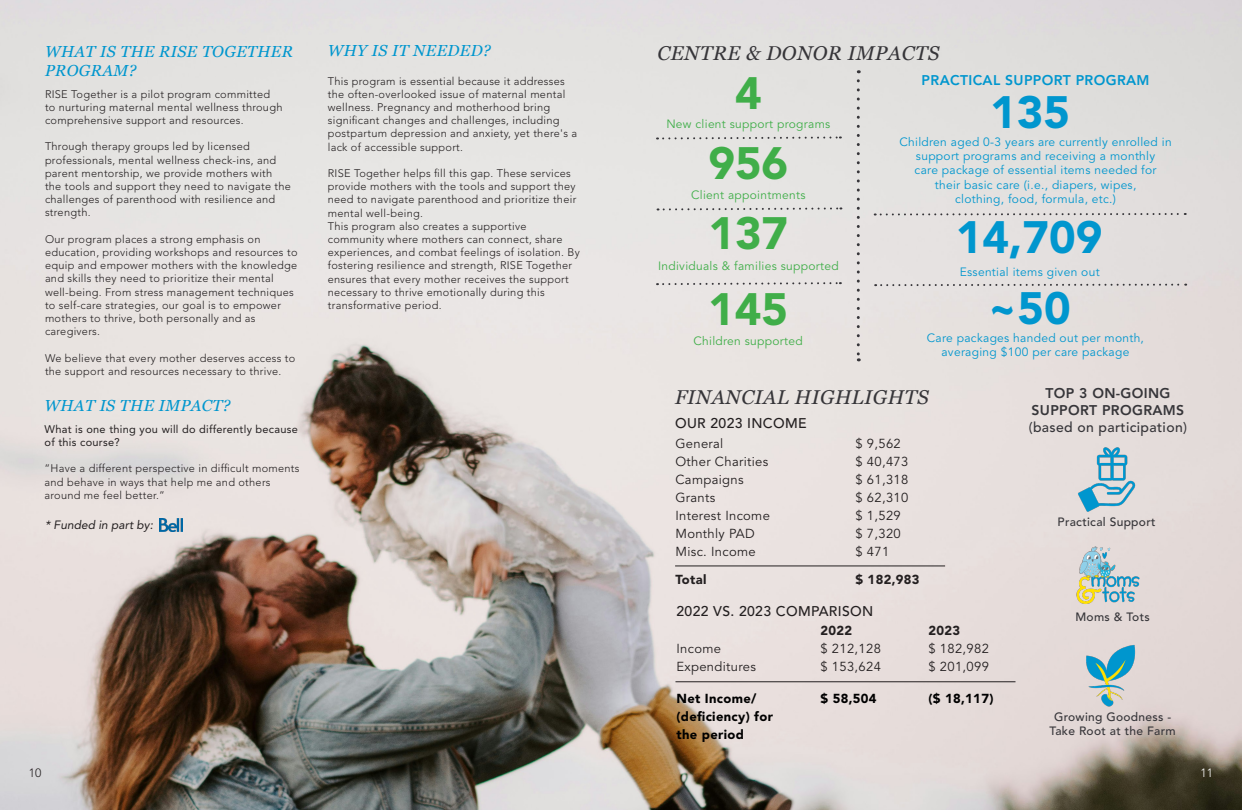
<style>
.page{position:relative;width:1242px;height:810px;background:#fff}
.page>*{position:absolute;margin:0;border:0;box-sizing:border-box;transform-origin:0 0}
.t1{font:900 45px "Avenir LT Std";color:#0096ce}
.t2{font:900 45px "Avenir LT Std";color:#40ae49}
.t3{font:italic 20px "Georgia";letter-spacing:.025em;color:#363539}
.t4{font:italic 16px/19.2px "Georgia";letter-spacing:.025em;color:#0096ce}
.t5{font:500 14px "Avenir LT Std";letter-spacing:.025em;color:#231f20}
.t6{font:800 14px/16.8px "Avenir LT Std";letter-spacing:.025em;color:#363539;text-align:center}
.t7{font:800 14px "Avenir LT Std";letter-spacing:.025em;color:#0096ce}
.t8{font:500 14px "Avenir LT Std";letter-spacing:.025em;color:#363539}
.t9{font:13px "Avenir LT Std";letter-spacing:.025em;color:#231f20}
.t10{font:900 13px/18px "Avenir LT Std";letter-spacing:.025em;color:#000}
.t11{font:900 13px "Avenir LT Std";letter-spacing:.025em;color:#231f20}
.t12{font:12px/14.4px "Avenir LT Std";letter-spacing:.025em;color:#0096ce;text-align:center}
.t13{font:12px "Avenir LT Std";letter-spacing:.025em;color:#40ae49}
.t14{font:500 12px/14.4px "Avenir LT Std";letter-spacing:.025em;color:#363539;text-align:center}
.t15{font:italic 12px "Avenir LT Std";color:#231f20}
.t16{font:300 12px "Avenir LT Std";color:#231f20}
.t17{font:300 12px "Avenir LT Std";color:#fff}
.t18{font:300 11px/13.2px "Avenir LT Std";letter-spacing:.025em;color:#231f20}
.t19{font:11px/13.2px "Avenir LT Std";letter-spacing:.025em;color:#231f20}
</style>
<div class="page">
<img style="left:0;top:0;width:1242px;height:810px">
<hr style="left:675px;top:565px;width:270px;height:1px;background:#231f20">
<hr style="left:675px;top:681px;width:341px;height:1px;background:#231f20">
<svg style="left:657px;top:135px;width:184px;height:5px"></svg>
<svg style="left:658px;top:206px;width:183px;height:5px"></svg>
<svg style="left:657px;top:281px;width:184px;height:5px"></svg>
<svg style="left:857px;top:81px;width:3px;height:280px"></svg>
<svg style="left:875px;top:283px;width:311px;height:4px"></svg>
<svg style="left:875px;top:212px;width:311px;height:4px"></svg>
<img style="left:1075px;top:448px;width:63px;height:63px">
<img style="left:1076px;top:544px;width:64px;height:63px">
<img style="left:1076px;top:643px;width:64px;height:63px">
<img style="left:159px;top:519px;width:23px;height:13px">
<h3 class="t4" style="left:45px;top:41px;width:250px">WHAT IS THE RISE TOGETHER<br>PROGRAM?</h3>
<p class="t18" style="left:45px;top:87px;width:239px">RISE Together is a pilot program committed to nurturing maternal mental wellness through comprehensive support and resources.</p>
<p class="t18" style="left:45px;top:140px;width:248px">Through therapy groups led by licensed professionals, mental wellness check-ins, and parent mentorship, we provide mothers with the tools and support they need to navigate the challenges of parenthood with resilience and strength.</p>
<p class="t18" style="left:45px;top:232px;width:254px">Our program places a strong emphasis on education, providing workshops and resources to equip and empower mothers with the knowledge and skills they need to prioritize their mental well-being. From stress management techniques to self-care strategies, our goal is to empower mothers to thrive, both personally and as caregivers.</p>
<p class="t18" style="left:45px;top:351px;width:252px">We believe that every mother deserves access to the support and resources necessary to thrive.</p>
<h3 class="t4" style="left:45px;top:396px;width:188px">WHAT IS THE IMPACT?</h3>
<p class="t19" style="left:45px;top:422px;width:255px">What is one thing you will do differently because of this course?</p>
<p class="t18" style="left:45px;top:462px;width:257px">“Have a different perspective in difficult moments and behave in ways that help me and others around me feel better.”</p>
<p class="t15" style="left:45px;top:518px;width:110px">* Funded in part by:</p>
<h3 class="t4" style="left:328px;top:40px;width:165px">WHY IS IT NEEDED?</h3>
<p class="t18" style="left:328px;top:74px;width:251px">This program is essential because it addresses the often-overlooked issue of maternal mental wellness. Pregnancy and motherhood bring significant changes and challenges, including postpartum depression and anxiety, yet there's a lack of accessible support.</p>
<p class="t18" style="left:328px;top:167px;width:254px">RISE Together helps fill this gap. These services provide mothers with the tools and support they need to navigate parenthood and prioritize their mental well-being.<br>This program also creates a supportive community where mothers can connect, share experiences, and combat feelings of isolation. By fostering resilience and strength, RISE Together ensures that every mother receives the support necessary to thrive emotionally during this transformative period.</p>
<h2 class="t3" style="left:657px;top:39px;width:283px">CENTRE &amp; DONOR IMPACTS</h2>
<h1 class="t2" style="left:735px;top:66px;width:28px">4</h1>
<p class="t13" style="left:666px;top:117px;width:165px">New client support programs</p>
<h1 class="t2" style="left:708px;top:137px;width:81px">956</h1>
<p class="t13" style="left:691px;top:188px;width:116px">Client appointments</p>
<h1 class="t2" style="left:708px;top:207px;width:81px">137</h1>
<p class="t13" style="left:658px;top:259px;width:182px">Individuals &amp; families supported</p>
<h1 class="t2" style="left:708px;top:283px;width:81px">145</h1>
<p class="t13" style="left:694px;top:334px;width:111px">Children supported</p>
<p class="t7" style="left:922px;top:72px;width:229px">PRACTICAL SUPPORT PROGRAM</p>
<h1 class="t1" style="left:990px;top:85px;width:81px">135</h1>
<p class="t12" style="left:900px;top:135px;width:274px">Children aged 0-3 years are currently enrolled in support programs and receiving a monthly<br>care package of essential items needed for<br>their basic care (i.e., diapers, wipes,<br>clothing, food, formula, etc.)</p>
<h1 class="t1" style="left:956px;top:211px;width:148px">14,709</h1>
<p class="t12" style="left:960px;top:265px;width:141px">Essential items given out</p>
<h1 class="t1" style="left:988px;top:281px;width:85px">~50</h1>
<p class="t12" style="left:927px;top:331px;width:219px">Care packages handed out per month, averaging $100 per care package</p>
<h2 class="t3" style="left:675px;top:383px;width:255px">FINANCIAL HIGHLIGHTS</h2>
<p class="t5" style="left:675px;top:415px;width:133px">OUR 2023 INCOME</p>
<p class="t9" style="left:675px;top:436px;width:49px">General</p>
<p class="t9" style="left:855px;top:436px;width:47px">$ 9,562</p>
<p class="t9" style="left:675px;top:454px;width:94px">Other Charities</p>
<p class="t9" style="left:855px;top:454px;width:54px">$ 40,473</p>
<p class="t9" style="left:675px;top:472px;width:70px">Campaigns</p>
<p class="t9" style="left:855px;top:472px;width:54px">$ 61,318</p>
<p class="t9" style="left:675px;top:490px;width:41px">Grants</p>
<p class="t9" style="left:855px;top:490px;width:54px">$ 62,310</p>
<p class="t9" style="left:675px;top:508px;width:96px">Interest Income</p>
<p class="t9" style="left:855px;top:508px;width:47px">$ 1,529</p>
<p class="t9" style="left:675px;top:526px;width:81px">Monthly PAD</p>
<p class="t9" style="left:855px;top:526px;width:47px">$ 7,320</p>
<p class="t9" style="left:675px;top:544px;width:82px">Misc. Income</p>
<p class="t9" style="left:855px;top:544px;width:35px">$ 471</p>
<p class="t11" style="left:675px;top:571px;width:32px">Total</p>
<p class="t11" style="left:855px;top:571px;width:66px">$ 182,983</p>
<p class="t5" style="left:676px;top:603px;width:198px">2022 VS. 2023 COMPARISON</p>
<p class="t11" style="left:820px;top:623px;width:33px">2022</p>
<p class="t11" style="left:928px;top:623px;width:33px">2023</p>
<p class="t9" style="left:676px;top:641px;width:46px">Income</p>
<p class="t9" style="left:820px;top:641px;width:62px">$ 212,128</p>
<p class="t9" style="left:928px;top:641px;width:62px">$ 182,982</p>
<p class="t9" style="left:676px;top:659px;width:81px">Expenditures</p>
<p class="t9" style="left:820px;top:659px;width:62px">$ 153,624</p>
<p class="t9" style="left:928px;top:659px;width:62px">$ 201,099</p>
<p class="t10" style="left:676px;top:689px;width:82px">Net Income/</p>
<p class="t10" style="left:820px;top:689px;width:58px">$ 58,504</p>
<p class="t10" style="left:928px;top:689px;width:66px">($ 18,117)</p>
<p class="t10" style="left:676px;top:707px;width:98px">(deficiency) for the period</p>
<p class="t6" style="left:1032px;top:385px;width:154px">TOP 3 ON-GOING<br>SUPPORT PROGRAMS</p>
<p class="t8" style="left:1029px;top:419px;width:160px">(based on participation)</p>
<p class="t14" style="left:1058px;top:515px;width:99px">Practical Support</p>
<p class="t14" style="left:1075px;top:610px;width:76px">Moms &amp; Tots</p>
<p class="t14" style="left:1049px;top:710px;width:128px">Growing Goodness -<br>Take Root at the Farm</p>
<p class="t16" style="left:29px;top:765px;width:14px">10</p>
<p class="t17" style="left:1201px;top:765px;width:14px">11</p>
</div>
